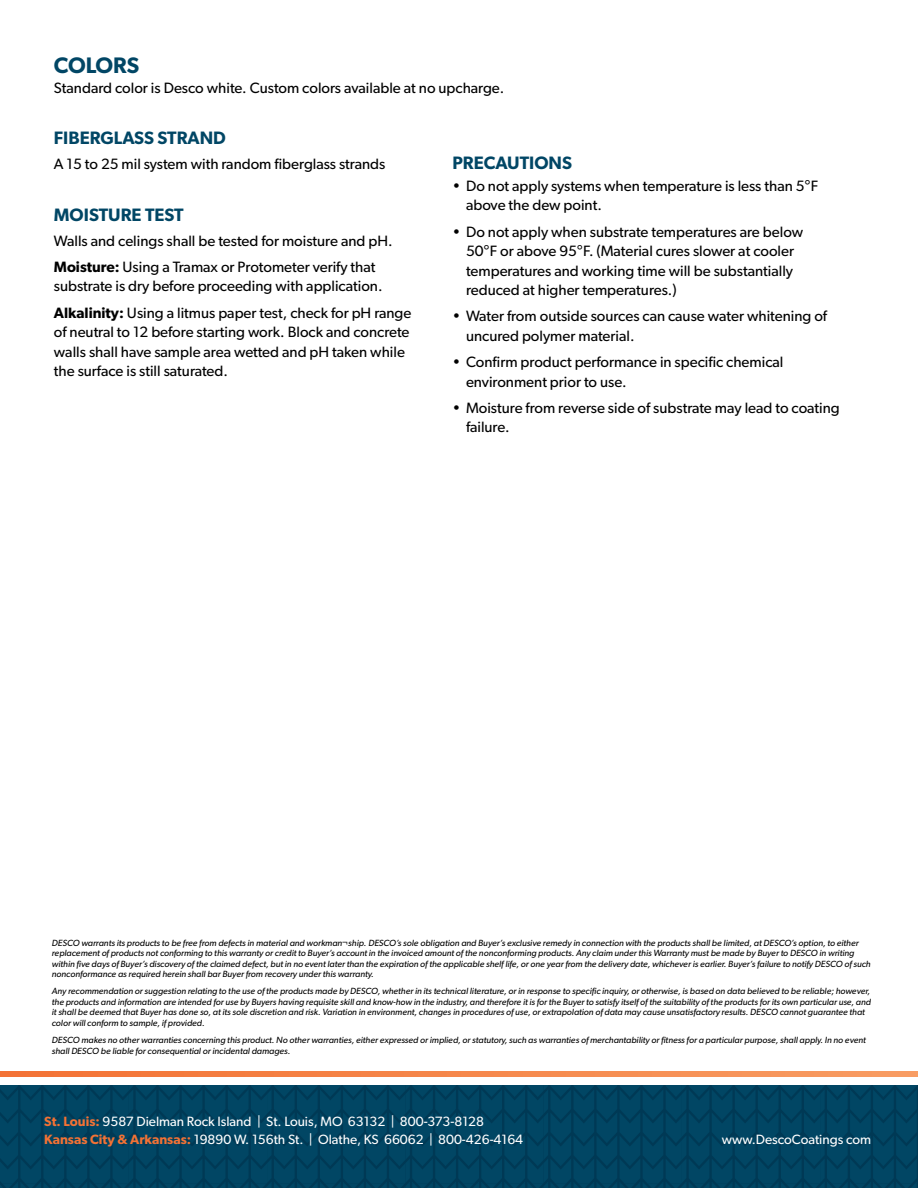
<style>
.page{position:relative;width:918px;height:1188px;background:#fff}
.page>*{position:absolute;margin:0;border:0;box-sizing:border-box;transform-origin:0 0}
.t1{font:600 22.5px "Gibson";color:#014665}
.t2{font:600 18px "Gibson";color:#014665}
.t3{font:15px/19.5px "Gibson";color:#000}
.t4{font:13.5px/18px "Gibson";color:#fff}
.t5{font:italic 9px/10.5px "Gibson";color:#000}
.s1{font-weight:600}
.s2{font-weight:600;color:#f37235}
</style>
<div class="page">
<svg style="left:0;top:1071px;width:918px;height:5px;background:#f5874b"></svg>
<div style="left:0;top:1085px;width:918px;height:103px;background:linear-gradient(to right,#014360,#014360)"></div>
<h1 class="t1" style="left:54px;top:52px;width:87px">COLORS</h1>
<h3 class="t3" style="left:54px;top:78px;width:452px">Standard color is Desco white. Custom colors available at no upcharge.</h3>
<h2 class="t2" style="left:54px;top:127px;width:174px">FIBERGLASS STRAND</h2>
<h3 class="t3" style="left:54px;top:153px;width:333px">A 15 to 25 mil system with random fiberglass strands</h3>
<h2 class="t2" style="left:54px;top:204px;width:131px">MOISTURE TEST</h2>
<h3 class="t3" style="left:54px;top:227px;width:340px;line-height:26.2px">Walls and celings shall be tested for moisture and pH.<br><span class="s1">Moisture:</span> Using a Tramax or Protometer verify that</h3>
<h3 class="t3" style="left:54px;top:273px;width:359px;line-height:26.2px">substrate is dry before proceeding with application.<br><span class="s1">Alkalinity:</span> Using a litmus paper test, check for pH range</h3>
<h3 class="t3" style="left:54px;top:322px;width:357px">of neutral to 12 before starting work. Block and concrete walls shall have sample area wetted and pH taken while the surface is still saturated.</h3>
<h2 class="t2" style="left:453px;top:152px;width:121px">PRECAUTIONS</h2>
<h3 class="t3" style="left:466px;top:176px;width:354px;text-indent:-14px">• Do not apply systems when temperature is less than 5°F above the dew point.</h3>
<h3 class="t3" style="left:466px;top:222px;width:339px;text-indent:-14px">• Do not apply when substrate temperatures are below 50°F or above 95°F. (Material cures slower at cooler temperatures and working time will be substantially reduced at higher temperatures.)</h3>
<h3 class="t3" style="left:466px;top:306px;width:362px;text-indent:-14px">• Water from outside sources can cause water whitening of uncured polymer material.</h3>
<h3 class="t3" style="left:466px;top:352px;width:319px;text-indent:-14px">• Confirm product performance in specific chemical environment prior to use.</h3>
<h3 class="t3" style="left:466px;top:398px;width:375px;text-indent:-14px">• Moisture from reverse side of substrate may lead to coating failure.</h3>
<p class="t5" style="left:52px;top:937px;width:820px">DESCO warrants its products to be free from defects in material and workman¬ship. DESCO’s sole obligation and Buyer’s exclusive remedy in connection with the products shall be limited, at DESCO’s option, to either replacement of products not conforming to this warranty or credit to Buyer’s account in the invoiced amount of the nonconforming products. Any claim under this Warranty must be made by Buyer to DESCO in writing within five days of Buyer’s discovery of the claimed defect, but in no event later than the expiration of the applicable shelf life, or one year from the delivery date, whichever is earlier. Buyer’s failure to notify DESCO of such nonconformance as required herein shall bar Buyer from recovery under this warranty.</p>
<p class="t5" style="left:52px;top:986px;width:821px">Any recommendation or suggestion relating to the use of the products made by DESCO, whether in its technical literature, or in response to specific inquiry, or otherwise, is based on data believed to be reliable; however, the products and information are intended for use by Buyers having requisite skill and know-how in the industry, and therefore it is for the Buyer to satisfy itself of the suitability of the products for its own particular use, and it shall be deemed that Buyer has done so, at its sole discretion and risk. Variation in environment, changes in procedures of use, or extrapolation of data may cause unsatisfactory results. DESCO cannot guarantee that color will conform to sample, if provided.</p>
<p class="t5" style="left:52px;top:1035px;width:816px">DESCO makes no other warranties concerning this product. No other warranties, either expressed or implied, or statutory, such as warranties of merchantability or fitness for a particular purpose, shall apply. In no event shall DESCO be liable for consequential or incidental damages.</p>
<h3 class="t4" style="left:44px;top:1113px;width:480px"><span class="s2">St. Louis:</span> 9587 Dielman Rock Island | St. Louis, MO 63132 | 800-373-8128<br><span class="s2">Kansas City &amp; Arkansas:</span> 19890 W. 156th St. | Olathe, KS 66062 | 800-426-4164</h3>
<h3 class="t4" style="left:722px;top:1131px;width:151px">www.DescoCoatings com</h3>
</div>
